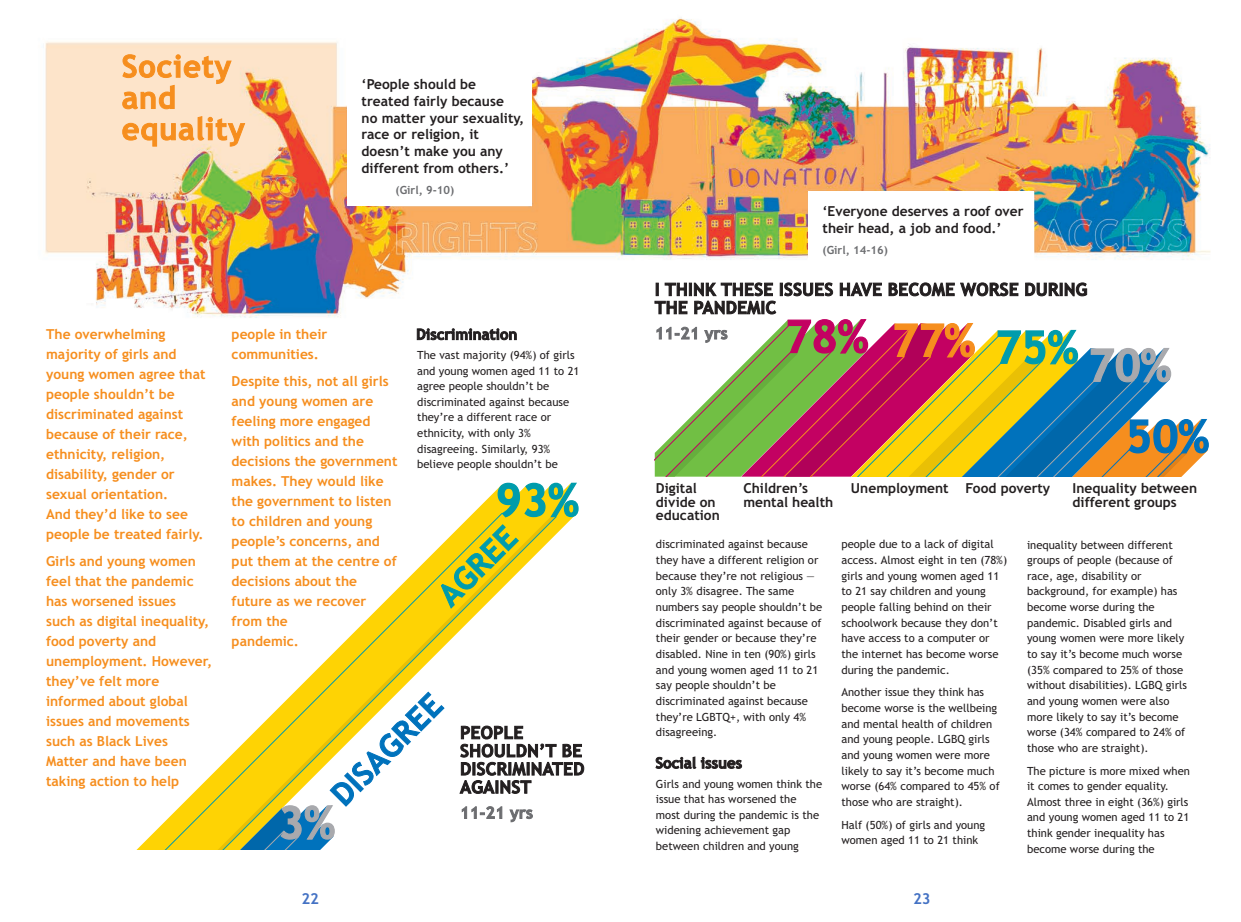
<style>
.page{position:relative;width:1241px;height:922px;background:#fff}
.page>*{position:absolute;margin:0;border:0;box-sizing:border-box;transform-origin:0 0}
.t1{font:700 15px "Trebuchet MSPS";color:#4472c4}
.Intro__raspberry{font:700 13.75px/20px "Trebuchet MSPS";color:#f68e1e}
.quote{font:700 13.75px/16.9px "Trebuchet MSPS";color:#231f20}
.Body_space_after{font:11.25px/15.6px "Trebuchet MSPS";color:#231f20}
.credit{font:700 11.25px "Trebuchet MSPS";color:#6c6d70}
</style>
<div class="page">
<img style="left:45px;top:18px;width:1166px;height:300px">
<svg style="left:417px;top:328px;width:99px;height:12px"></svg>
<svg style="left:655px;top:756px;width:86px;height:12px"></svg>
<div style="left:347px;top:64px;width:184px;height:141px;background:#fff"></div>
<svg style="left:136px;top:512px;width:361px;height:338px"></svg>
<svg style="left:200px;top:516px;width:357px;height:334px"></svg>
<svg style="left:497px;top:482px;width:82px;height:36px;background:#85be77"></svg>
<svg style="left:122px;top:116px;width:123px;height:30px;background:#fac48a"></svg>
<svg style="left:122px;top:54px;width:109px;height:55px;background:#faca97"></svg>
<svg style="left:462px;top:806px;width:70px;height:15px"></svg>
<svg style="left:459px;top:725px;width:125px;height:68px"></svg>
<svg style="left:654px;top:282px;width:555px;height:194px"></svg>
<svg style="left:239px;top:691px;width:205px;height:159px"></svg>
<svg style="left:441px;top:524px;width:78px;height:84px;background:#c6cc4a"></svg>
<div style="left:808px;top:191px;width:225px;height:82px;background:#fff"></div>
<p class="quote" style="left:361px;top:75px;width:164px">‘People should be treated fairly because<br>no matter your sexuality, race or religion, it doesn’t make you any different from others.’</p>
<p class="credit" style="left:395px;top:183px;width:60px">(Girl, 9-10)</p>
<p class="quote" style="left:822px;top:203px;width:202px">‘Everyone deserves a roof over their head, a job and food.’</p>
<p class="credit" style="left:822px;top:243px;width:67px">(Girl, 14-16)</p>
<p class="Intro__raspberry" style="left:46px;top:324px;width:161px">The overwhelming majority of girls and young women agree that people shouldn’t be discriminated against because of their race, ethnicity, religion, disability, gender or sexual orientation.<br>And they’d like to see people be treated fairly.</p>
<p class="Intro__raspberry" style="left:46px;top:551px;width:168px">Girls and young women feel that the pandemic has worsened issues<br>such as digital inequality, food poverty and unemployment. However, they’ve felt more informed about global issues and movements such as Black Lives<br>Matter and have been taking action to help</p>
<p class="Intro__raspberry" style="left:231px;top:324px;width:97px">people in their communities.</p>
<p class="Intro__raspberry" style="left:231px;top:371px;width:167px">Despite this, not all girls and young women are feeling more engaged with politics and the decisions the government makes. They would like the government to listen to children and young people’s concerns, and put them at the centre of decisions about the future as we recover from the<br>pandemic.</p>
<p class="Body_space_after" style="left:417px;top:347px;width:164px">The vast majority (94%) of girls and young women aged 11 to 21 agree people shouldn’t be discriminated against because they’re a different race or ethnicity, with only 3% disagreeing. Similarly, 93% believe people shouldn’t be</p>
<p class="quote" style="left:656px;top:481px;width:65px;line-height:13.8px">Digital divide on education</p>
<p class="quote" style="left:743px;top:481px;width:91px;line-height:13.8px">Children’s mental health</p>
<p class="quote" style="left:850px;top:479px;width:99px">Unemployment</p>
<p class="quote" style="left:965px;top:479px;width:86px">Food poverty</p>
<p class="quote" style="left:1072px;top:481px;width:126px;line-height:13.8px">Inequality between different groups</p>
<p class="Body_space_after" style="left:656px;top:536px;width:168px">discriminated against because they have a different religion or because they’re not religious — only 3% disagree. The same numbers say people shouldn’t be discriminated against because of their gender or because they’re disabled. Nine in ten (90%) girls and young women aged 11 to 21 say people shouldn’t be discriminated against because they’re LGBTQ+, with only 4% disagreeing.</p>
<p class="Body_space_after" style="left:656px;top:775px;width:168px">Girls and young women think the issue that has worsened the most during the pandemic is the widening achievement gap between children and young</p>
<p class="Body_space_after" style="left:841px;top:536px;width:167px">people due to a lack of digital access. Almost eight in ten (78%) girls and young women aged 11 to 21 say children and young people falling behind on their schoolwork because they don’t have access to a computer or the internet has become worse during the pandemic.</p>
<p class="Body_space_after" style="left:841px;top:684px;width:160px">Another issue they think has become worse is the wellbeing and mental health of children and young people. LGBQ girls and young women were more likely to say it’s become much worse (64% compared to 45% of those who are straight).</p>
<p class="Body_space_after" style="left:841px;top:816px;width:145px">Half (50%) of girls and young women aged 11 to 21 think</p>
<p class="Body_space_after" style="left:1026px;top:536px;width:161px">inequality between different groups of people (because of race, age, disability or background, for example) has become worse during the pandemic. Disabled girls and young women were more likely to say it’s become much worse (35% compared to 25% of those without disabilities). LGBQ girls and young women were also more likely to say it’s become worse (34% compared to 24% of those who are straight).</p>
<p class="Body_space_after" style="left:1026px;top:762px;width:164px">The picture is more mixed when it comes to gender equality.<br>Almost three in eight (36%) girls and young women aged 11 to 21 think gender inequality has become worse during the</p>
<h1 class="t1" style="left:301px;top:889px;width:19px">22</h1>
<h1 class="t1" style="left:912px;top:889px;width:19px">23</h1>
</div>
